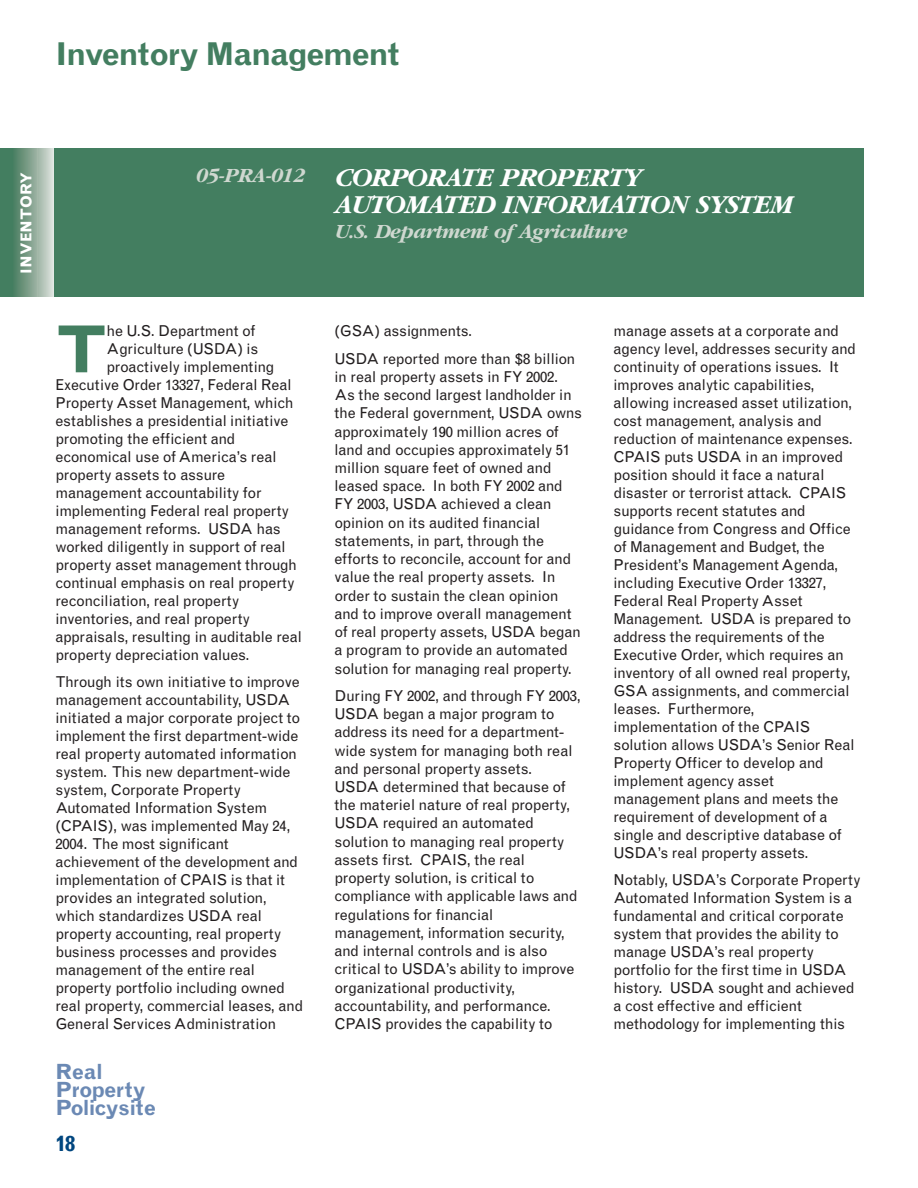
<style>
.page{position:relative;width:918px;height:1188px;background:#fff}
.page>*{position:absolute;margin:0;border:0;box-sizing:border-box;transform-origin:0 0}
.t1{font:700 64.95px "Grotesque";color:#437e60}
.t2{font:700 31.5px "Grotesque";letter-spacing:-.045em;color:#437e60}
.t3{font:italic 700 27px/27px "Garamond";letter-spacing:-.03em;color:#fff}
.t4{font:italic 700 21px "Garamond";letter-spacing:-.03em;color:#cfd8d0}
.t5{font:700 21px/18px "Grotesque";letter-spacing:-.025em;color:#6b89b4}
.t6{font:700 21px "Grotesque";color:#00467f}
.t7{font:15px/18px "Grotesque";letter-spacing:-.015em;color:#231f20}
.t8{font:700 15px "Grotesque";color:#fff}
</style>
<div class="page">
<div style="left:0;top:148px;width:54px;height:149px;background:#437e60"></div>
<hr style="left:14px;top:148px;width:1px;height:149px;background:#4e8367">
<hr style="left:15px;top:148px;width:1px;height:149px;background:#538569">
<hr style="left:16px;top:148px;width:1px;height:149px;background:#57876c">
<hr style="left:17px;top:148px;width:1px;height:149px;background:#5b896f">
<hr style="left:18px;top:148px;width:1px;height:149px;background:#5f8b71">
<hr style="left:19px;top:148px;width:1px;height:149px;background:#628d73">
<hr style="left:20px;top:148px;width:1px;height:149px;background:#669077">
<hr style="left:21px;top:148px;width:1px;height:149px;background:#6a9179">
<hr style="left:22px;top:148px;width:1px;height:149px;background:#6e947c">
<hr style="left:23px;top:148px;width:1px;height:149px;background:#72967f">
<hr style="left:24px;top:148px;width:1px;height:149px;background:#769982">
<hr style="left:25px;top:148px;width:1px;height:149px;background:#799b85">
<hr style="left:26px;top:148px;width:1px;height:149px;background:#7c9d88">
<hr style="left:27px;top:148px;width:1px;height:149px;background:#809f8b">
<hr style="left:28px;top:148px;width:1px;height:149px;background:#83a28e">
<hr style="left:29px;top:148px;width:1px;height:149px;background:#88a591">
<hr style="left:30px;top:148px;width:1px;height:149px;background:#8ca795">
<hr style="left:31px;top:148px;width:1px;height:149px;background:#90aa98">
<hr style="left:32px;top:148px;width:1px;height:149px;background:#93ad9b">
<hr style="left:33px;top:148px;width:1px;height:149px;background:#98b09f">
<hr style="left:34px;top:148px;width:1px;height:149px;background:#9cb2a2">
<hr style="left:35px;top:148px;width:1px;height:149px;background:#9fb4a5">
<hr style="left:36px;top:148px;width:1px;height:149px;background:#a4b8a9">
<hr style="left:37px;top:148px;width:1px;height:149px;background:#a8bbad">
<hr style="left:38px;top:148px;width:1px;height:149px;background:#acbeb1">
<hr style="left:39px;top:148px;width:1px;height:149px;background:#b0c1b4">
<hr style="left:40px;top:148px;width:1px;height:149px;background:#b5c4b9">
<hr style="left:41px;top:148px;width:1px;height:149px;background:#b9c7bc">
<hr style="left:42px;top:148px;width:1px;height:149px;background:#bdcac0">
<hr style="left:43px;top:148px;width:1px;height:149px;background:#c2cec4">
<hr style="left:44px;top:148px;width:1px;height:149px;background:#c5d0c7">
<hr style="left:45px;top:148px;width:1px;height:149px;background:#cad4cc">
<hr style="left:46px;top:148px;width:1px;height:149px;background:#cfd7d0">
<hr style="left:47px;top:148px;width:1px;height:149px;background:#d4dbd4">
<hr style="left:48px;top:148px;width:1px;height:149px;background:#d8dfd9">
<hr style="left:49px;top:148px;width:1px;height:149px;background:#dde2dd">
<hr style="left:50px;top:148px;width:1px;height:149px;background:#e2e7e2">
<hr style="left:51px;top:148px;width:1px;height:149px;background:#e7eae6">
<hr style="left:52px;top:148px;width:1px;height:149px;background:#edefec">
<hr style="left:53px;top:148px;width:1px;height:149px;background:#f1f3f1">
<div style="left:54px;top:148px;width:810px;height:149px;background:#437e60"></div>
<h2 class="t2" style="left:56px;top:42px;width:346px">Inventory Management</h2>
<p class="t8" style="left:21px;top:274px;width:103px;rotate:-90deg">INVENTORY</p>
<h3 class="t3" style="left:334px;top:167px;width:460px">CORPORATE PROPERTY<br>AUTOMATED INFORMATION SYSTEM</h3>
<h3 class="t4" style="left:196px;top:168px;width:110px">05-PRA-012</h3>
<h3 class="t4" style="left:334px;top:224px;width:294px">U.S. Department of Agriculture</h3>
<h1 class="t1" style="left:56px;top:325px;width:54px">T</h1>
<p class="t7" style="left:106px;top:323px;width:150px">he U.S. Department of</p>
<p class="t7" style="left:106px;top:341px;width:153px">Agriculture (USDA) is</p>
<p class="t7" style="left:106px;top:359px;width:170px">proactively implementing</p>
<p class="t7" style="left:56px;top:377px;width:238px">Executive Order 13327, Federal Real</p>
<p class="t7" style="left:56px;top:395px;width:240px">Property Asset Management, which</p>
<p class="t7" style="left:56px;top:413px;width:235px">establishes a presidential initiative</p>
<p class="t7" style="left:56px;top:431px;width:182px">promoting the efficient and</p>
<p class="t7" style="left:56px;top:449px;width:223px">economical use of America’s real</p>
<p class="t7" style="left:56px;top:467px;width:171px">property assets to assure</p>
<p class="t7" style="left:56px;top:485px;width:208px">management accountability for</p>
<p class="t7" style="left:56px;top:503px;width:235px">implementing Federal real property</p>
<p class="t7" style="left:56px;top:521px;width:227px">management reforms. USDA has</p>
<p class="t7" style="left:56px;top:539px;width:232px">worked diligently in support of real</p>
<p class="t7" style="left:56px;top:557px;width:243px">property asset management through</p>
<p class="t7" style="left:56px;top:575px;width:241px">continual emphasis on real property</p>
<p class="t7" style="left:56px;top:593px;width:185px">reconciliation, real property</p>
<p class="t7" style="left:56px;top:611px;width:196px">inventories, and real property</p>
<p class="t7" style="left:56px;top:629px;width:248px">appraisals, resulting in auditable real</p>
<p class="t7" style="left:56px;top:647px;width:195px">property depreciation values.</p>
<p class="t7" style="left:56px;top:674px;width:249px">Through its own initiative to improve management accountability, USDA initiated a major corporate project to implement the first department-wide real property automated information system. This new department-wide system, Corporate Property Automated Information System (CPAIS), was implemented May 24, 2004. The most significant achievement of the development and implementation of CPAIS is that it provides an integrated solution, which standardizes USDA real property accounting, real property business processes and provides management of the entire real property portfolio including owned real property, commercial leases, and General Services Administration</p>
<h3 class="t5" style="left:56px;top:1064px;width:102px">Real<br>Property<br>Policysite</h3>
<h3 class="t6" style="left:56px;top:1135px;width:21px">18</h3>
<p class="t7" style="left:334px;top:319px;width:243px;line-height:27.3px">(GSA) assignments.<br>USDA reported more than $8 billion</p>
<p class="t7" style="left:334px;top:369px;width:249px">in real property assets in FY 2002.<br>As the second largest landholder in the Federal government, USDA owns approximately 190 million acres of land and occupies approximately 51 million square feet of owned and leased space. In both FY 2002 and FY 2003, USDA achieved a clean opinion on its audited financial statements, in part, through the efforts to reconcile, account for and value the real property assets. In order to sustain the clean opinion and to improve overall management of real property assets, USDA began a program to provide an automated solution for managing real property.</p>
<p class="t7" style="left:335px;top:688px;width:248px">During FY 2002, and through FY 2003, USDA began a major program to address its need for a department&shy;wide system for managing both real and personal property assets.<br>USDA determined that because of the materiel nature of real property, USDA required an automated solution to managing real property assets first. CPAIS, the real property solution, is critical to compliance with applicable laws and regulations for financial management, information security, and internal controls and is also critical to USDA’s ability to improve organizational productivity, accountability, and performance.<br>CPAIS provides the capability to</p>
<p class="t7" style="left:614px;top:323px;width:244px">manage assets at a corporate and agency level, addresses security and continuity of operations issues. It improves analytic capabilities, allowing increased asset utilization, cost management, analysis and reduction of maintenance expenses.<br>CPAIS puts USDA in an improved position should it face a natural disaster or terrorist attack. CPAIS supports recent statutes and guidance from Congress and Office of Management and Budget, the<br>President’s Management Agenda, including Executive Order 13327,<br>Federal Real Property Asset<br>Management. USDA is prepared to address the requirements of the<br>Executive Order, which requires an inventory of all owned real property,<br>GSA assignments, and commercial leases. Furthermore, implementation of the CPAIS solution allows USDA’s Senior Real<br>Property Officer to develop and implement agency asset management plans and meets the requirement of development of a single and descriptive database of<br>USDA’s real property assets.</p>
<p class="t7" style="left:614px;top:872px;width:249px">Notably, USDA’s Corporate Property Automated Information System is a fundamental and critical corporate system that provides the ability to manage USDA’s real property portfolio for the first time in USDA history. USDA sought and achieved a cost effective and efficient methodology for implementing this</p>
</div>
